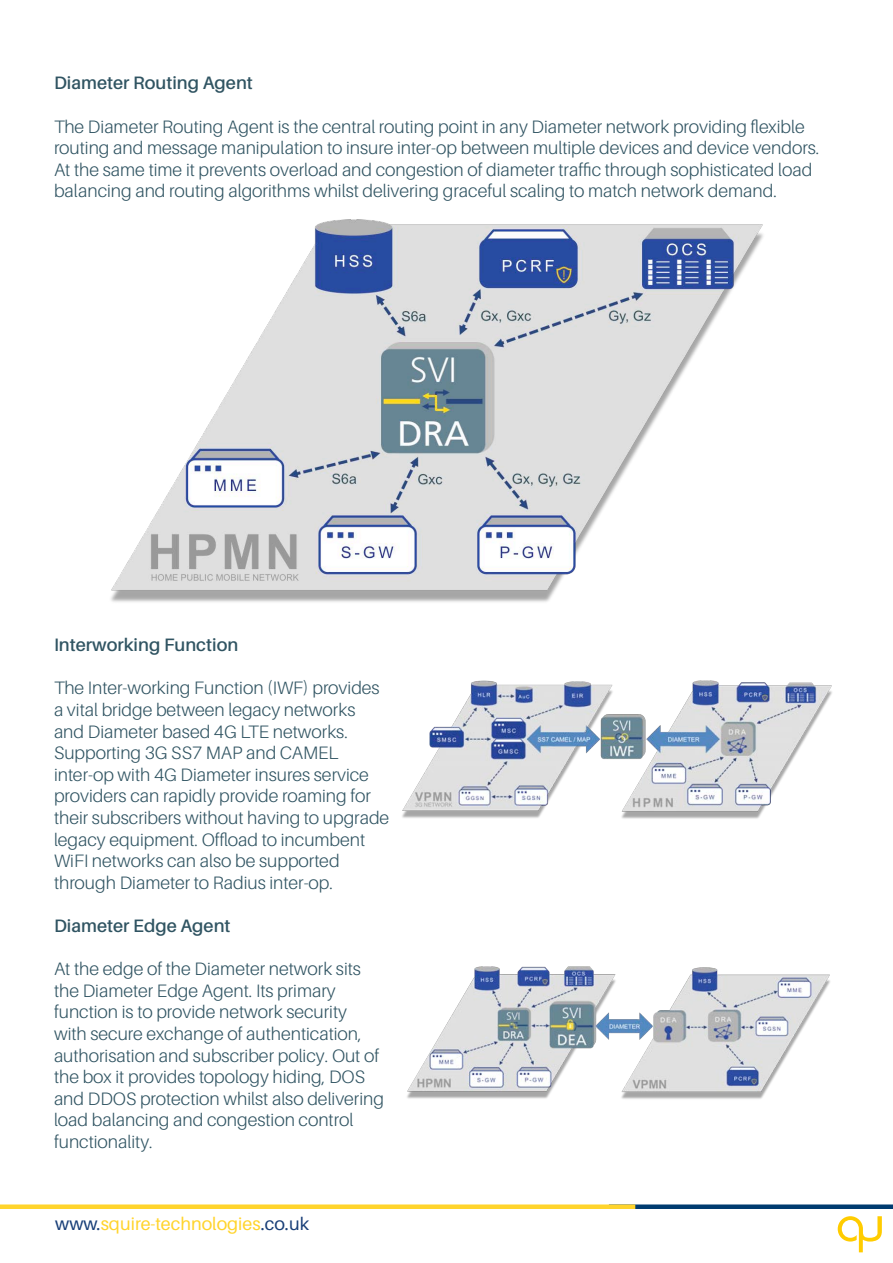
<style>
.page{position:relative;width:893px;height:1263px;background:#fff}
.page>*{position:absolute;margin:0;border:0;box-sizing:border-box;transform-origin:0 0}
.t1{font:300 18px/21.6px "Aileron";color:#305462}
.t2{font:600 18px "Aileron";color:#305462}
.t3{font:18px "Aileron";color:#ffd42c}
.s1{color:#193f78}
</style>
<div class="page">
<div style="left:609px;top:1204px;width:284px;height:5px;background:#003b70"></div>
<div style="left:0;top:1204px;width:635px;height:5px;background:#ffd42c"></div>
<svg style="left:838px;top:1216px;width:44px;height:36px"></svg>
<img style="left:111px;top:219px;width:652px;height:383px">
<img style="left:402px;top:680px;width:430px;height:139px">
<img style="left:407px;top:966px;width:423px;height:133px">
<p class="t2" style="left:54px;top:73px;width:201px">Diameter Routing Agent</p>
<p class="t1" style="left:54px;top:116px;width:767px">The Diameter Routing Agent is the central routing point in any Diameter network providing flexible routing and message manipulation to insure inter-op between multiple devices and device vendors.<br>At the same time it prevents overload and congestion of diameter traffic through sophisticated load balancing and routing algorithms whilst delivering graceful scaling to match network demand.</p>
<p class="t2" style="left:54px;top:635px;width:186px">Interworking Function</p>
<p class="t1" style="left:54px;top:677px;width:337px">The Inter-working Function (IWF) provides a vital bridge between legacy networks and Diameter based 4G LTE networks.<br>Supporting 3G SS7 MAP and CAMEL inter-op with 4G Diameter insures service providers can rapidly provide roaming for their subscribers without having to upgrade legacy equipment. Offload to incumbent WiFI networks can also be supported through Diameter to Radius inter-op.</p>
<p class="t2" style="left:54px;top:916px;width:178px">Diameter Edge Agent</p>
<p class="t1" style="left:54px;top:958px;width:331px">At the edge of the Diameter network sits the Diameter Edge Agent. Its primary function is to provide network security with secure exchange of authentication, authorisation and subscriber policy. Out of the box it provides topology hiding, DOS and DDOS protection whilst also delivering load balancing and congestion control functionality.</p>
<p class="t3" style="left:55px;top:1214px;width:255px"><span class="s1">www.</span>squire-technologies<span class="s1">.co.uk</span></p>
</div>
